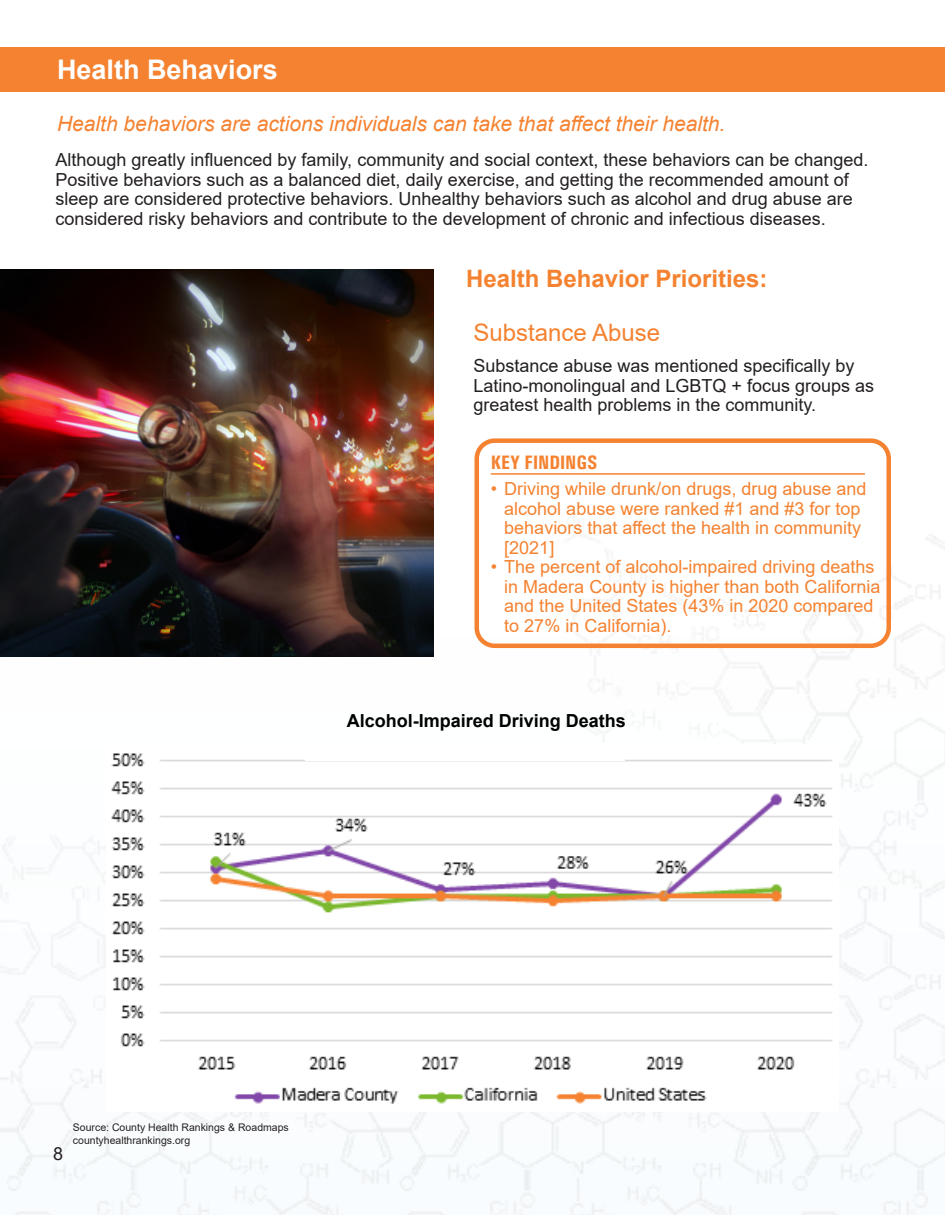
<style>
.page{position:relative;width:945px;height:1215px;background:#fff}
.page>*{position:absolute;margin:0;border:0;box-sizing:border-box;transform-origin:0 0}
.t1{font:700 27px "Arial";color:#fff}
.t2{font:700 24px "Arial";color:#f58230}
.t3{font:24px "Arial";color:#f58230}
.t4{font:italic 21px "Arial";color:#f58230}
.t5{font:700 condensed 19.5px "Univers";color:#f58230}
.t6{font:18px/19.5px "Arial";color:#231f20}
.t7{font:18px/19.5px "Arial";color:#f58230}
.t8{font:700 18px "Arial";color:#000}
.t9{font:10.5px "Arial";color:#231f20}
</style>
<div class="page">
<img style="left:0;top:269px;width:945px;height:946px">
<div style="left:0;top:47px;width:945px;height:45px;background:#f58230"></div>
<div style="left:475px;top:438px;width:416px;height:210px;border:4px solid #f58230;border-radius:18px"></div>
<hr style="left:491px;top:473px;width:374px;height:2px;background:#f58230">
<img style="left:107px;top:744px;width:731px;height:367px">
<div style="left:306px;top:743px;width:319px;height:18px;background:#fff"></div>
<img style="left:0;top:269px;width:433px;height:387px">
<p class="t1" style="left:57px;top:50px;width:222px">Health Behaviors</p>
<p class="t4" style="left:57px;top:110px;width:670px">Health behaviors are actions individuals can take that affect their health.</p>
<p class="t6" style="left:56px;top:150px;width:815px">Although greatly influenced by family, community and social context, these behaviors can be changed.<br>Positive behaviors such as a balanced diet, daily exercise, and getting the recommended amount of sleep are considered protective behaviors. Unhealthy behaviors such as alcohol and drug abuse are considered risky behaviors and contribute to the development of chronic and infectious diseases.</p>
<p class="t2" style="left:466px;top:262px;width:303px">Health Behavior Priorities:</p>
<p class="t3" style="left:473px;top:316px;width:188px">Substance Abuse</p>
<p class="t6" style="left:473px;top:356px;width:402px">Substance abuse was mentioned specifically by<br>Latino-monolingual and LGBTQ + focus groups as greatest health problems in the community.</p>
<p class="t5" style="left:491px;top:451px;width:108px">KEY FINDINGS</p>
<p class="t7" style="left:504px;top:479px;width:364px;text-indent:-14px">• Driving while drunk/on drugs, drug abuse and alcohol abuse were ranked #1 and #3 for top behaviors that affect the health in community [2021]</p>
<p class="t7" style="left:504px;top:557px;width:378px;text-indent:-14px">• The percent of alcohol-impaired driving deaths in Madera County is higher than both California and the United States (43% in 2020 compared to 27% in California).</p>
<p class="t8" style="left:347px;top:708px;width:281px">Alcohol-Impaired Driving Deaths</p>
<p class="t6" style="left:53px;top:1144px;width:12px">8</p>
<p class="t9" style="left:73px;top:1121px;width:217px">Source: County Health Rankings &amp; Roadmaps</p>
<p class="t9" style="left:73px;top:1133px;width:119px">countyhealthrankings.org</p>
</div>
